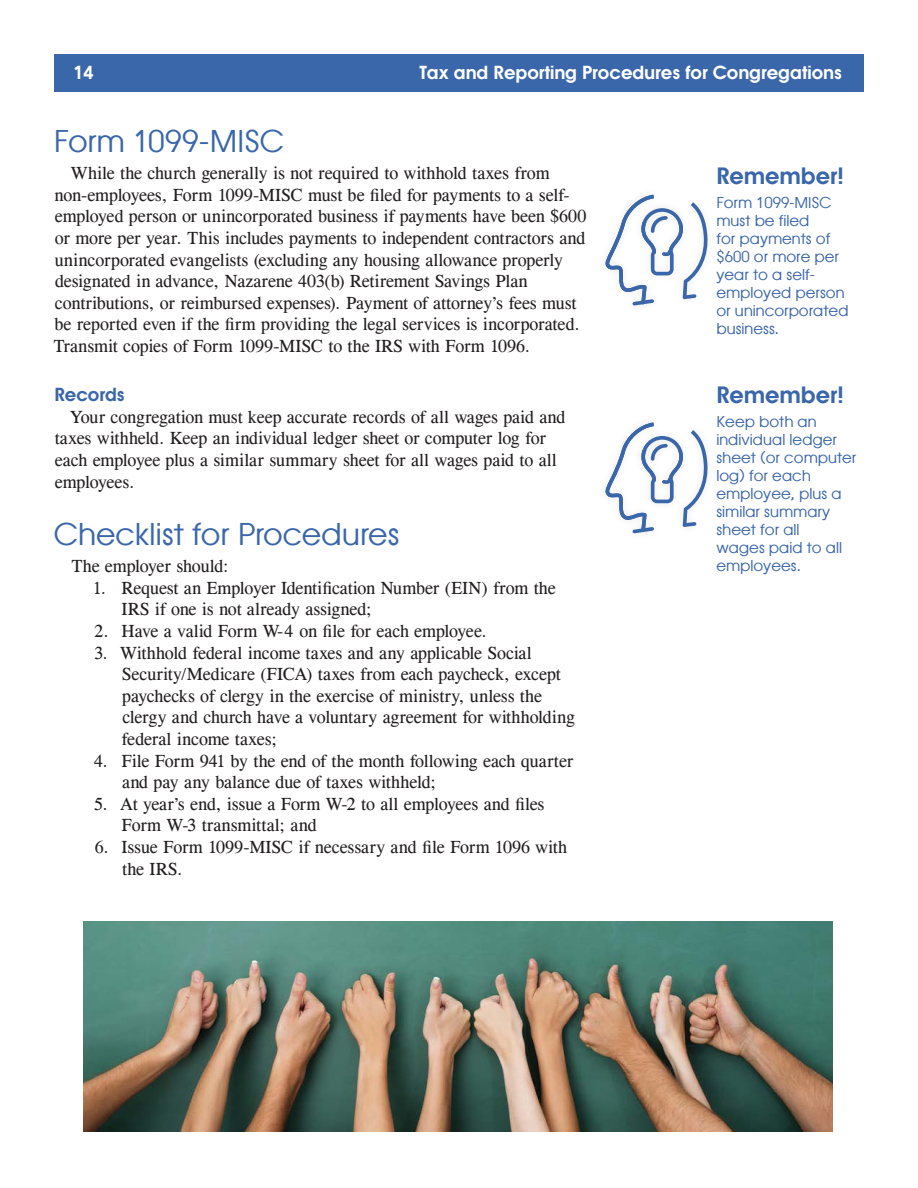
<style>
.page{position:relative;width:918px;height:1188px;background:#fff}
.page>*{position:absolute;margin:0;border:0;box-sizing:border-box;transform-origin:0 0}
.main_head{font:30px "Atlanta";letter-spacing:-.005em;color:#3a66aa}
.Pull_Quote{font:600 22.5px "Atlanta";color:#3a66aa}
.text{font:18px/21.6px "CG Times";letter-spacing:-.005em;color:#231f20}
.t1{font:600 18px "Atlanta";color:#fff}
._2nd_level_head{font:600 18px "Atlanta";color:#3a66aa}
.Pull_Quote-2{font:15px/18px "Atlanta";color:#3a66aa}
</style>
<div class="page">
<img style="left:83px;top:922px;width:750px;height:210px">
<svg style="left:605px;top:422px;width:103px;height:111px"></svg>
<div style="left:54px;top:54px;width:810px;height:37px;background:#3a66aa"></div>
<svg style="left:605px;top:195px;width:103px;height:110px"></svg>
<p class="t1" style="left:73px;top:60px;width:22px">14</p>
<p class="t1" style="left:419px;top:60px;width:424px">Tax and Reporting Procedures for Congregations</p>
<p class="main_head" style="left:54px;top:120px;width:232px">Form 1099-MISC</p>
<p class="text" style="left:53px;top:162px;width:535px;text-indent:17px">While the church generally is not required to withhold taxes from non-employees, Form 1099-MISC must be filed for payments to a self&shy;employed person or unincorporated business if payments have been $600 or more per year. This includes payments to independent contractors and unincorporated evangelists (excluding any housing allowance properly designated in advance, Nazarene 403(b) Retirement Savings Plan contributions, or reimbursed expenses). Payment of attorney’s fees must be reported even if the firm providing the legal services is incorporated.<br>Transmit copies of Form 1099-MISC to the IRS with Form 1096.</p>
<p class="_2nd_level_head" style="left:55px;top:382px;width:72px">Records</p>
<p class="text" style="left:55px;top:406px;width:512px;text-indent:15px">Your congregation must keep accurate records of all wages paid and taxes withheld. Keep an individual ledger sheet or computer log for each employee plus a similar summary sheet for all wages paid to all employees.</p>
<p class="main_head" style="left:54px;top:513px;width:347px">Checklist for Procedures</p>
<p class="text" style="left:71px;top:555px;width:159px">The employer should:</p>
<p class="text" style="left:122px;top:577px;width:436px;text-indent:-29px">1. Request an Employer Identification Number (EIN) from the<br>IRS if one is not already assigned;</p>
<p class="text" style="left:94px;top:620px;width:394px">2. Have a valid Form W-4 on file for each employee.</p>
<p class="text" style="left:122px;top:642px;width:455px;text-indent:-27px">3. Withhold federal income taxes and any applicable Social Security/Medicare (FICA) taxes from each paycheck, except paychecks of clergy in the exercise of ministry, unless the clergy and church have a voluntary agreement for withholding federal income taxes;</p>
<p class="text" style="left:122px;top:750px;width:453px;text-indent:-28px">4. File Form 941 by the end of the month following each quarter and pay any balance due of taxes withheld;</p>
<p class="text" style="left:122px;top:793px;width:425px;text-indent:-27px">5. At year’s end, issue a Form W-2 to all employees and files<br>Form W-3 transmittal; and</p>
<p class="text" style="left:122px;top:836px;width:446px;text-indent:-27px">6. Issue Form 1099-MISC if necessary and file Form 1096 with the IRS.</p>
<p class="Pull_Quote" style="left:716px;top:159px;width:129px">Remember!</p>
<p class="Pull_Quote-2" style="left:716px;top:193px;width:134px">Form 1099-MISC must be filed<br>for payments of $600 or more per year to a self&shy;employed person or unincorporated business.</p>
<p class="Pull_Quote" style="left:716px;top:378px;width:129px">Remember!</p>
<p class="Pull_Quote-2" style="left:716px;top:412px;width:142px">Keep both an individual ledger sheet (or computer log) for each employee, plus a similar summary sheet for all<br>wages paid to all employees.</p>
</div>
